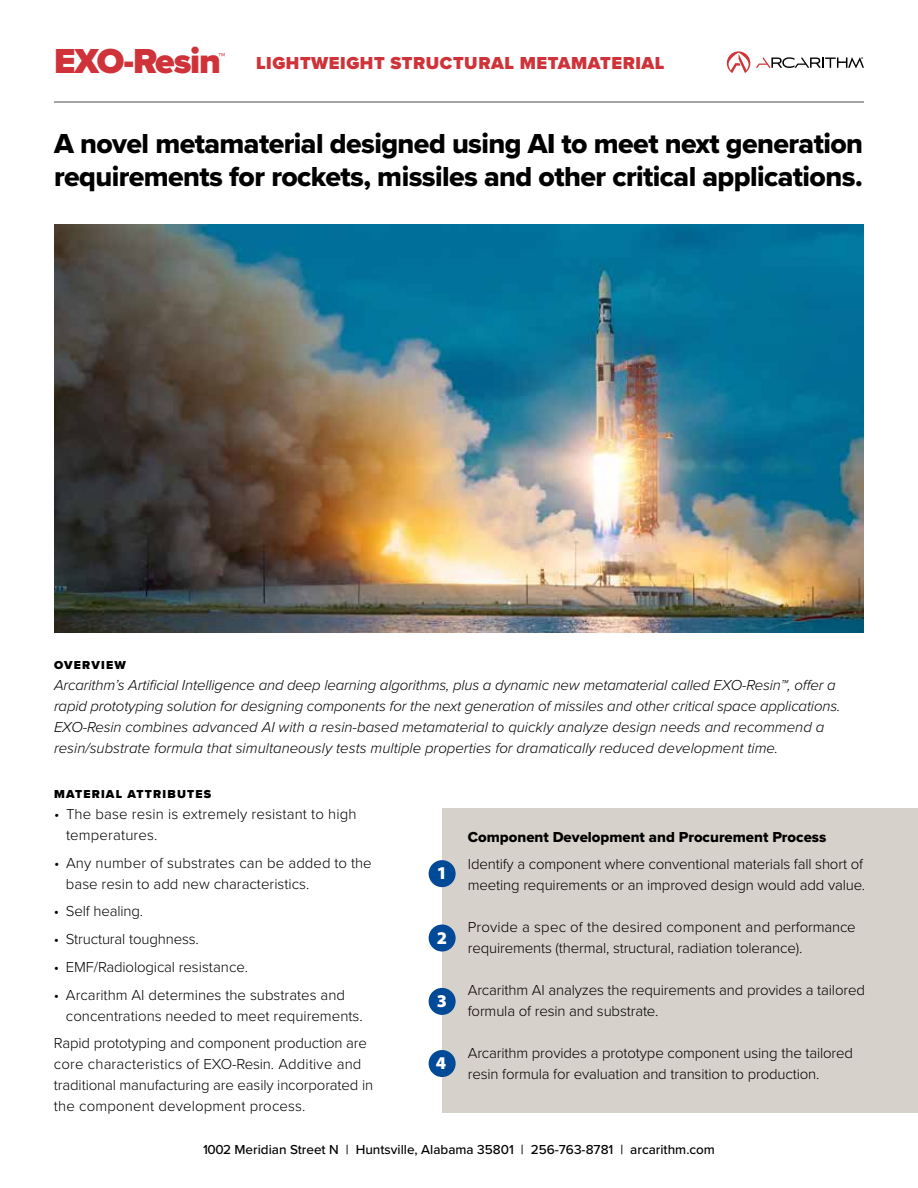
<style>
.page{position:relative;width:918px;height:1188px;background:#fff}
.page>*{position:absolute;margin:0;border:0;box-sizing:border-box;transform-origin:0 0}
.t1{font:900 36px "Proxima Nova";letter-spacing:-.03em;color:#cf3339}
.t2{font:28.5px/33px "Proxima Nova Extrabld";letter-spacing:-.02em;color:#000}
.t3{font:900 18px "Proxima Nova";letter-spacing:.03em;color:#cf3339}
.t4{font:900 18px "Myriad Pro";color:#fff}
.t5{font:300 15px/21px "Proxima Nova";letter-spacing:-.01em;color:#000}
.t6{font:italic 300 15px/21px "Proxima Nova";letter-spacing:-.01em;color:#000}
.t7{font:300 15px/21px "Proxima Nova";letter-spacing:.01em;color:#000}
.t8{font:15px "Proxima Nova Extrabld";color:#000}
.t9{font:900 15px "Proxima Nova";color:#cf3339}
.t10{font:500 13.5px "Proxima Nova";color:#000}
.t11{font:900 12px "Proxima Nova";letter-spacing:.1em;color:#000}
</style>
<div class="page">
<div style="left:442px;top:808px;width:476px;height:304px;background:#d6d1ca"></div>
<hr style="left:54px;top:102px;width:810px;height:1px;background:#484b50">
<svg style="left:727px;top:51px;width:23px;height:22px"></svg>
<svg style="left:756px;top:57px;width:108px;height:12px"></svg>
<img style="left:54px;top:225px;width:810px;height:408px">
<div style="left:429px;top:860px;width:27px;height:27px;background:#004a98;border-radius:50%"></div>
<div style="left:429px;top:925px;width:27px;height:27px;background:#004a98;border-radius:50%"></div>
<div style="left:429px;top:988px;width:27px;height:27px;background:#004a98;border-radius:50%"></div>
<div style="left:429px;top:1050px;width:27px;height:27px;background:#004a98;border-radius:50%"></div>
<h1 class="t1" style="left:54px;top:34px;width:169px">EXO-Resin</h1>
<p class="t9" style="left:219px;top:46px;width:8px">™</p>
<p class="t3" style="left:256px;top:49px;width:410px">LIGHTWEIGHT STRUCTURAL METAMATERIAL</p>
<h2 class="t2" style="left:54px;top:127px;width:811px">A novel metamaterial designed using AI to meet next generation requirements for rockets, missiles and other critical applications.</h2>
<p class="t11" style="left:54px;top:656px;width:73px">OVERVIEW</p>
<p class="t6" style="left:54px;top:674px;width:788px">Arcarithm’s Artificial Intelligence and deep learning algorithms, plus a dynamic new metamaterial called EXO-Resin™, offer a rapid prototyping solution for designing components for the next generation of missiles and other critical space applications.<br>EXO-Resin combines advanced AI with a resin-based metamaterial to quickly analyze design needs and recommend a resin/substrate formula that simultaneously tests multiple properties for dramatically reduced development time.</p>
<p class="t11" style="left:54px;top:785px;width:159px">MATERIAL ATTRIBUTES</p>
<p class="t7" style="left:66px;top:802px;width:292px;text-indent:-12px">• The base resin is extremely resistant to high temperatures.</p>
<p class="t5" style="left:66px;top:851px;width:307px;text-indent:-12px">• Any number of substrates can be added to the base resin to add new characteristics.</p>
<p class="t5" style="left:54px;top:900px;width:91px">• Self healing.</p>
<p class="t5" style="left:54px;top:928px;width:146px">• Structural toughness.</p>
<p class="t5" style="left:54px;top:955px;width:196px">• EMF/Radiological resistance.</p>
<p class="t5" style="left:66px;top:983px;width:298px;text-indent:-12px">• Arcarithm AI determines the substrates and concentrations needed to meet requirements.</p>
<p class="t5" style="left:54px;top:1032px;width:321px">Rapid prototyping and component production are core characteristics of EXO-Resin. Additive and traditional manufacturing are easily incorporated in the component development process.</p>
<p class="t8" style="left:468px;top:825px;width:360px">Component Development and Procurement Process</p>
<p class="t5" style="left:468px;top:853px;width:399px">Identify a component where conventional materials fall short of meeting requirements or an improved design would add value.</p>
<p class="t5" style="left:468px;top:916px;width:389px">Provide a spec of the desired component and performance requirements (thermal, structural, radiation tolerance).</p>
<p class="t5" style="left:468px;top:979px;width:399px">Arcarithm AI analyzes the requirements and provides a tailored formula of resin and substrate.</p>
<p class="t5" style="left:468px;top:1042px;width:387px">Arcarithm provides a prototype component using the tailored resin formula for evaluation and transition to production.</p>
<p class="t4" style="left:437px;top:861px;width:12px">1</p>
<p class="t4" style="left:437px;top:926px;width:12px">2</p>
<p class="t4" style="left:437px;top:989px;width:12px">3</p>
<p class="t4" style="left:436px;top:1051px;width:12px">4</p>
<p class="t10" style="left:203px;top:1139px;width:513px">1002 Meridian Street N | Huntsville, Alabama 35801 | 256-763-8781 | arcarithm.com</p>
</div>
